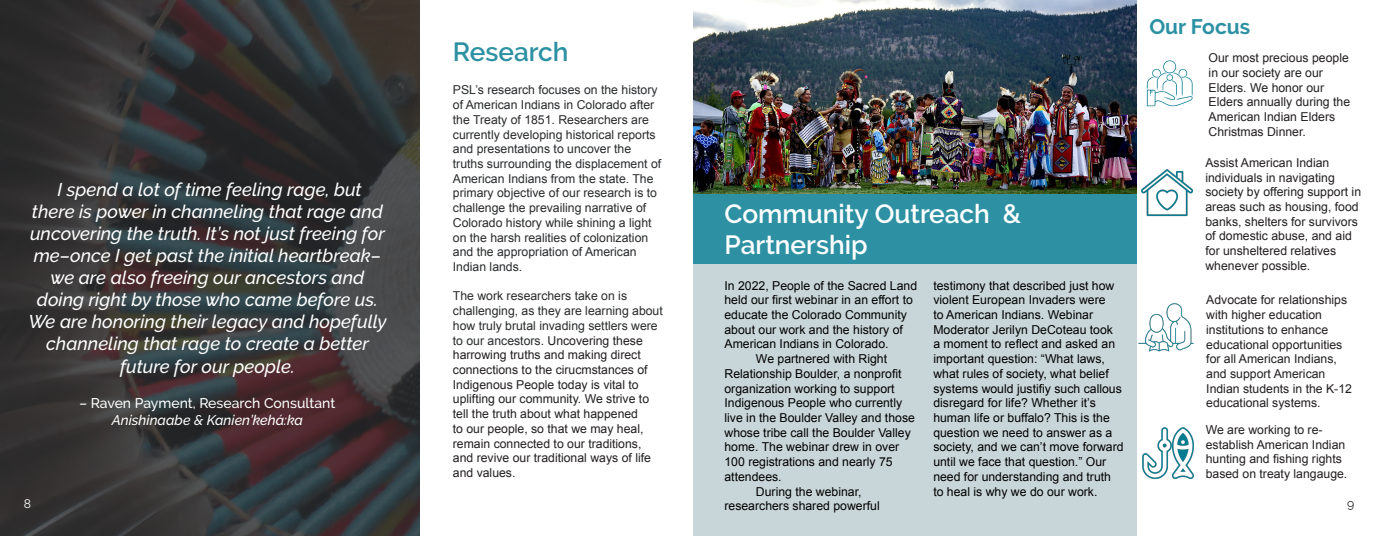
<style>
.page{position:relative;width:1386px;height:536px;background:#fff}
.page>*{position:absolute;margin:0;border:0;box-sizing:border-box;transform-origin:0 0}
.Heading{font:600 26.25px/31.5px "Raleway";color:#fff}
.Heading-2{font:600 26.25px "Raleway";color:#2c91a3}
.Heading-3{font:700 21px "Raleway";color:#2c91a3}
.Heading-4{font:italic 500 18.38px/22.1px "Raleway";color:#fff;text-align:center}
.Heading-5{font:500 14px "Raleway";color:#fff}
.Heading-6{font:italic 500 14px "Raleway";color:#fff}
.t1{font:12.25px/14.7px "Arial";color:#231f20}
.t2{font:12.25px/14.7px "Arial";color:#000}
.t3{font:12.25px/14.7px "Arial";color:#292b2d}
.t4{font:12.25px "Raleway";color:#fff}
.t5{font:12.25px "Raleway";color:#292b2d}
.s1{color:#292b2d}
.s2{font-style:italic}
</style>
<div class="page">
<div style="left:693px;top:264px;width:444px;height:272px;background:#c9d6d9"></div>
<img style="left:1146px;top:60px;width:47px;height:47px">
<svg style="left:0;top:0;width:420px;height:536px;background:#353435"></svg>
<img style="left:1141px;top:169px;width:52px;height:48px">
<img style="left:1138px;top:303px;width:56px;height:49px">
<img style="left:1142px;top:427px;width:52px;height:52px">
<img style="left:693px;top:0;width:444px;height:194px">
<div style="left:693px;top:194px;width:444px;height:70px;background:#2d91a3"></div>
<p class="Heading-3" style="left:1149px;top:15px;width:102px">Our Focus</p>
<p class="t1" style="left:1209px;top:51px;width:143px">Our most precious people in our society are our<br>Elders. We honor our<br>Elders annually during the<br>American Indian Elders<br>Christmas Dinner.</p>
<p class="t1" style="left:1205px;top:155px;width:157px">Assist American Indian individuals in navigating society by offering support in areas such as housing, food banks, shelters for survivors of domestic abuse, and aid for unsheltered relatives whenever possible.</p>
<p class="t1" style="left:1206px;top:293px;width:147px">Advocate for relationships with higher education institutions to enhance educational opportunities for all American Indians, and support American<br>Indian students in the K-12 educational systems.</p>
<p class="t1" style="left:1206px;top:422px;width:143px">We are working to re&shy;establish American Indian hunting and fishing rights based on treaty langauge.</p>
<p class="Heading-2" style="left:453px;top:37px;width:117px">Research</p>
<p class="t3" style="left:453px;top:83px;width:210px">PSL’s research focuses on the history of American Indians in Colorado after the Treaty of 1851. Researchers are currently developing historical reports and presentations to uncover the truths surrounding the displacement of American Indians from the state. The primary objective of our research is to challenge the prevailing narrative of Colorado history while shining a light on the harsh realities of colonization and the appropriation of American Indian lands.</p>
<p class="t1" style="left:453px;top:289px;width:211px"><span class="s1">The work researchers take on is challenging, as they are learning about how truly brutal invading settlers were to our ancestors.</span> Uncovering these harrowing truths and making direct connections to the cirucmstances of Indigenous People today is vital to uplifting our community. We strive to tell the truth about what happened<br>to our people, so that we may heal, remain connected to our traditions, and revive our traditional ways of life and values.</p>
<p class="Heading-4" style="left:28px;top:178px;width:360px">I spend a lot of time feeling rage, but<br>there is power in channeling that rage and uncovering the truth. It’s not just freeing for me–once I get past the initial heartbreak– we are also freeing our ancestors and doing right by those who came before us.<br>We are honoring their legacy and hopefully channeling that rage to create a better future for our people.</p>
<p class="Heading-5" style="left:79px;top:395px;width:257px"><span class="s2">–</span> Raven Payment, Research Consultant</p>
<p class="Heading-6" style="left:112px;top:412px;width:193px">Anishinaabe &amp; Kanien’kehá:ka</p>
<p class="Heading" style="left:724px;top:198px;width:298px">Community Outreach &amp;<br>Partnership</p>
<p class="t2" style="left:724px;top:278px;width:194px">In 2022, People of the Sacred Land held our first webinar in an effort to educate the Colorado Community about our work and the history of<br>American Indians in Colorado.</p>
<p class="t2" style="left:724px;top:351px;width:192px;text-indent:31px">We partnered with Right<br>Relationship Boulder, a nonprofit organization working to support<br>Indigenous People who currently live in the Boulder Valley and those whose tribe call the Boulder Valley home. The webinar drew in over<br>100 registrations and nearly 75 attendees.</p>
<p class="t2" style="left:724px;top:484px;width:157px;text-indent:31px">During the webinar, researchers shared powerful</p>
<p class="t2" style="left:933px;top:278px;width:192px">testimony that described just how violent European Invaders were<br>to American Indians. Webinar<br>Moderator Jerilyn DeCoteau took<br>a moment to reflect and asked an important question: “What laws, what rules of society, what belief systems would justifiy such callous disregard for life? Whether it’s human life or buffalo? This is the question we need to answer as a society, and we can’t move forward until we face that question.” Our need for understanding and truth to heal is why we do our work.</p>
<p class="t4" style="left:24px;top:496px;width:9px">8</p>
<p class="t5" style="left:1347px;top:496px;width:9px">9</p>
</div>
